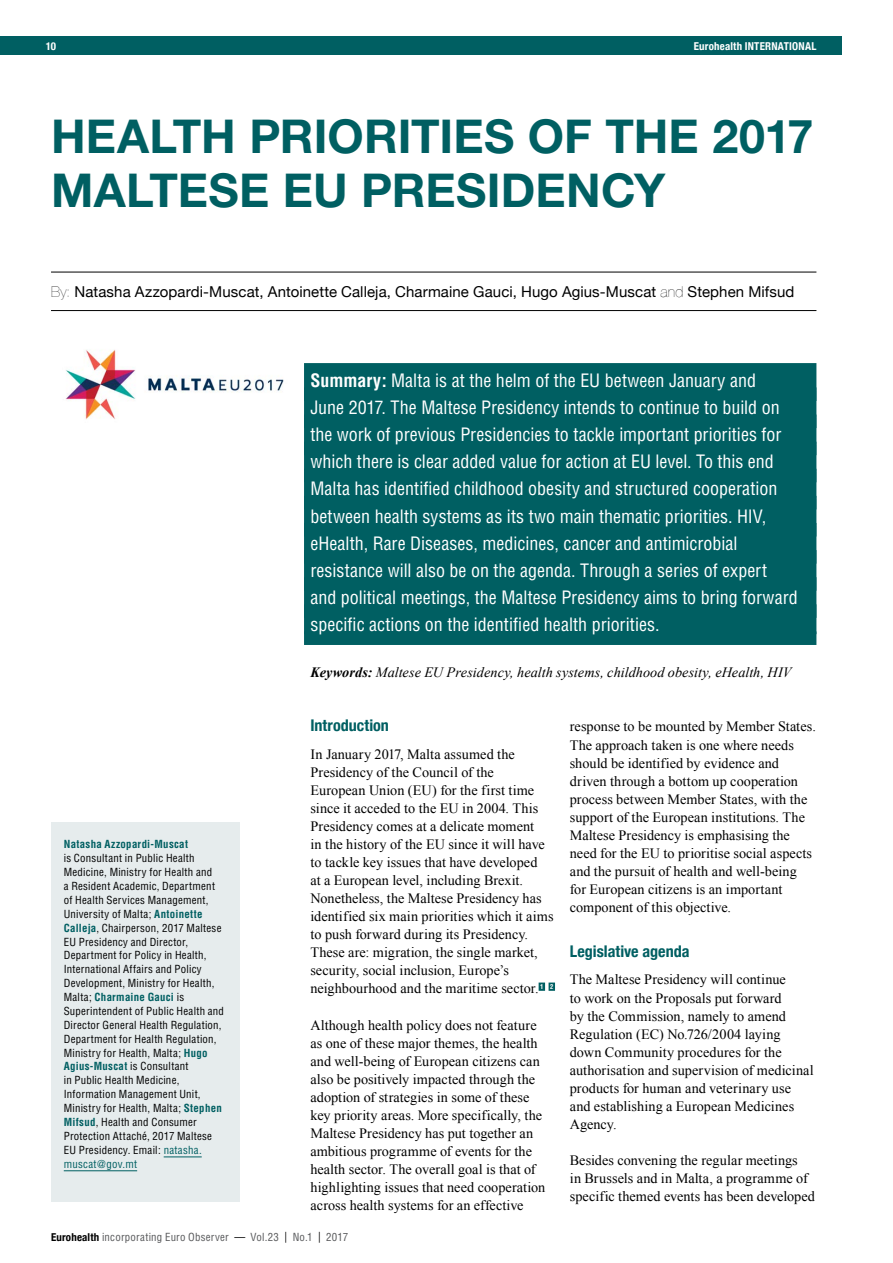
<style>
.page{position:relative;width:893px;height:1263px;background:#fff}
.page>*{position:absolute;margin:0;border:0;box-sizing:border-box;transform-origin:0 0}
._01_Title{font:700 46.65px/54.3px "Helvetica Neue";color:#005f62}
._04_SummeryBox{font:condensed 18px "Helvetica";color:#fff}
._06_H1{font:700 condensed 16.2px "Helvetica Neue";color:#005f62}
._02_Authors{font:15px "Helvetica Neue";letter-spacing:.005em;color:#000}
._00_Global_font{font:14.25px/18px "Times New Roman";color:#000}
._04_Keywords{font:italic 14.25px "Times New Roman";color:#000}
._03_Authors_details{font:condensed 10.8px/14px "Helvetica";letter-spacing:.025em;color:#000}
.t1{font:condensed 10.8px "Helvetica";letter-spacing:.02em;color:#58595b}
.t2{font:700 condensed 10.8px "Helvetica Neue";letter-spacing:.02em;color:#fff}
.s1{font-weight:200}
.s2{font-weight:700;color:#005f62}
.s3{color:#005f62}
.s4{font-weight:700}
.s5{font-family:"Helvetica Neue";font-weight:700;color:#000}
.s6{color:#000}
</style>
<div class="page">
<div style="left:0;top:36px;width:842px;height:18px;background:#005f62"></div>
<hr style="left:51px;top:272px;width:765px;height:1px;background:#000">
<hr style="left:51px;top:310px;width:765px;height:1px;background:#000">
<div style="left:304px;top:363px;width:512px;height:27px;background:#005f62"></div>
<div style="left:304px;top:390px;width:512px;height:27px;background:#005f62"></div>
<div style="left:304px;top:417px;width:512px;height:27px;background:#005f62"></div>
<div style="left:304px;top:444px;width:512px;height:27px;background:#005f62"></div>
<div style="left:304px;top:471px;width:512px;height:28px;background:#005f62"></div>
<div style="left:304px;top:499px;width:512px;height:27px;background:#005f62"></div>
<div style="left:304px;top:526px;width:512px;height:27px;background:#005f62"></div>
<div style="left:304px;top:553px;width:512px;height:27px;background:#005f62"></div>
<div style="left:304px;top:580px;width:512px;height:27px;background:#005f62"></div>
<div style="left:304px;top:607px;width:512px;height:27px;background:#005f62"></div>
<div style="left:304px;top:631px;width:512px;height:14px;background:#005f62"></div>
<div style="left:51px;top:822px;width:188px;height:379px;background:#e6eced"></div>
<hr style="left:164px;top:1157px;width:38px;height:1px;background:#005f62">
<hr style="left:64px;top:1170px;width:73px;height:1px;background:#005f62">
<div style="left:539px;top:982px;width:6px;height:9px;background:#005f62"></div>
<div style="left:549px;top:982px;width:6px;height:9px;background:#005f62"></div>
<img style="left:66px;top:350px;width:218px;height:69px">
<p class="t2" style="left:46px;top:40px;width:12px">10</p>
<p class="t2" style="left:694px;top:40px;width:124px">Eurohealth INTERNATIONAL</p>
<p class="_01_Title" style="left:51px;top:108px;width:764px">HEALTH PRIORITIES OF THE 2017<br>MALTESE EU PRESIDENCY</p>
<p class="_02_Authors" style="left:51px;top:283px;width:745px"><span class="s1">By:</span> Natasha Azzopardi-Muscat, Antoinette Calleja, Charmaine Gauci, Hugo Agius-Muscat <span class="s1">and</span> Stephen Mifsud</p>
<p class="_03_Authors_details" style="left:64px;top:837px;width:162px"><span class="s2">Natasha Azzopardi-Muscat<br></span>is Consultant in Public Health<br>Medicine, Ministry for Health and<br>a Resident Academic, Department of Health Services Management,<br>University of Malta; <span class="s2">Antoinette<br>Calleja</span>, Chairperson, 2017 Maltese<br>EU Presidency and Director,<br>Department for Policy in Health,<br>International Affairs and Policy<br>Development, Ministry for Health,<br>Malta; <span class="s2">Charmaine Gauci</span> is<br>Superintendent of Public Health and<br>Director General Health Regulation,<br>Department for Health Regulation,<br>Ministry for Health, Malta; <span class="s2">Hugo<br>Agius-Muscat</span> is Consultant<br>in Public Health Medicine,<br>Information Management Unit,<br>Ministry for Health, Malta; <span class="s2">Stephen<br>Mifsud</span>, Health and Consumer<br>Protection Attaché, 2017 Maltese<br>EU Presidency. Email: <span class="s3">natasha. muscat@gov.mt</span></p>
<p class="_04_SummeryBox" style="left:310px;top:369px;width:447px"><span class="s4">Summary:</span> Malta is at the helm of the EU between January and</p>
<p class="_04_SummeryBox" style="left:310px;top:396px;width:471px">June 2017. The Maltese Presidency intends to continue to build on</p>
<p class="_04_SummeryBox" style="left:310px;top:423px;width:472px">the work of previous Presidencies to tackle important priorities for</p>
<p class="_04_SummeryBox" style="left:310px;top:450px;width:465px">which there is clear added value for action at EU level. To this end</p>
<p class="_04_SummeryBox" style="left:310px;top:478px;width:468px">Malta has identified childhood obesity and structured cooperation</p>
<p class="_04_SummeryBox" style="left:310px;top:505px;width:457px">between health systems as its two main thematic priorities. HIV,</p>
<p class="_04_SummeryBox" style="left:310px;top:532px;width:429px">eHealth, Rare Diseases, medicines, cancer and antimicrobial</p>
<p class="_04_SummeryBox" style="left:310px;top:559px;width:458px">resistance will also be on the agenda. Through a series of expert</p>
<p class="_04_SummeryBox" style="left:310px;top:586px;width:489px">and political meetings, the Maltese Presidency aims to bring forward</p>
<p class="_04_SummeryBox" style="left:310px;top:613px;width:351px">specific actions on the identified health priorities.</p>
<p class="_04_Keywords" style="left:310px;top:663px;width:483px"><span class="s4">Keywords:</span> Maltese EU Presidency, health systems, childhood obesity, eHealth, HIV</p>
<p class="_06_H1" style="left:310px;top:716px;width:80px">Introduction</p>
<p class="_00_Global_font" style="left:310px;top:744px;width:245px">In January 2017, Malta assumed the Presidency of the Council of the<br>European Union (EU) for the first time since it acceded to the EU in 2004. This Presidency comes at a delicate moment<br>in the history of the EU since it will have to tackle key issues that have developed<br>at a European level, including Brexit.<br>Nonetheless, the Maltese Presidency has identified six main priorities which it aims to push forward during its Presidency.<br>These are: migration, the single market, security, social inclusion, Europe’s neighbourhood and the maritime sector. <sup>1</sup> <sup>2</sup></p>
<p class="_00_Global_font" style="left:310px;top:1016px;width:236px">Although health policy does not feature as one of these major themes, the health and well-being of European citizens can also be positively impacted through the adoption of strategies in some of these key priority areas. More specifically, the Maltese Presidency has put together an ambitious programme of events for the health sector. The overall goal is that of highlighting issues that need cooperation across health systems for an effective</p>
<p class="_00_Global_font" style="left:570px;top:717px;width:248px">response to be mounted by Member States.<br>The approach taken is one where needs should be identified by evidence and driven through a bottom up cooperation process between Member States, with the support of the European institutions. The Maltese Presidency is emphasising the need for the EU to prioritise social aspects and the pursuit of health and well-being for European citizens is an important component of this objective.</p>
<p class="_06_H1" style="left:570px;top:942px;width:121px">Legislative agenda</p>
<p class="_00_Global_font" style="left:570px;top:970px;width:245px">The Maltese Presidency will continue<br>to work on the Proposals put forward<br>by the Commission, namely to amend Regulation (EC) No.726/2004 laying down Community procedures for the authorisation and supervision of medicinal products for human and veterinary use and establishing a European Medicines Agency.</p>
<p class="_00_Global_font" style="left:570px;top:1151px;width:247px">Besides convening the regular meetings<br>in Brussels and in Malta, a programme of specific themed events has been developed</p>
<p class="t1" style="left:51px;top:1230px;width:299px"><span class="s5">Eurohealth</span> incorporating Euro Observer <span class="s6">—</span> Vol.23 <span class="s6">|</span> No.1 <span class="s6">|</span> 2017</p>
</div>
